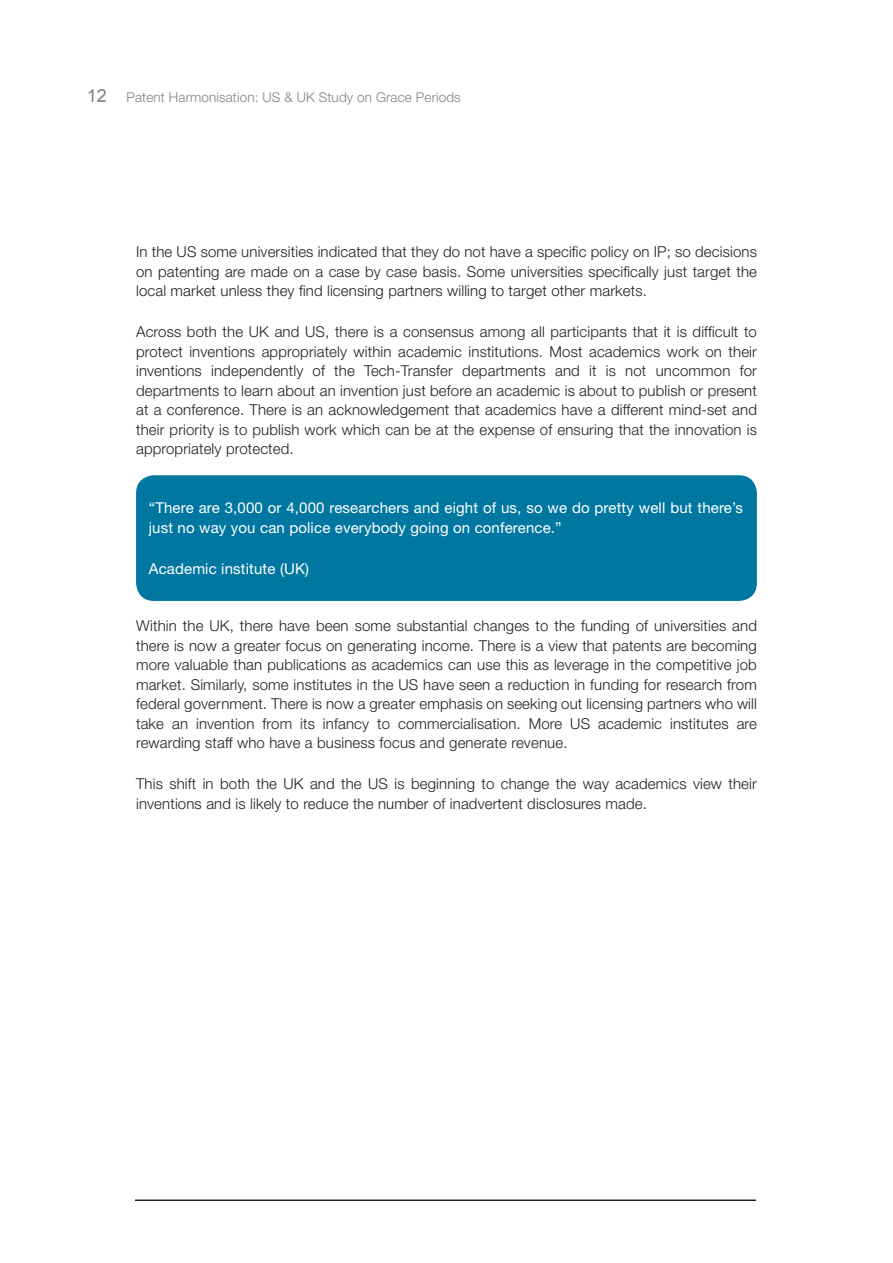
<style>
.page{position:relative;width:893px;height:1263px;background:#fff}
.page>*{position:absolute;margin:0;border:0;box-sizing:border-box;transform-origin:0 0}
.t1{font:300 15px/19.5px "Helvetica Neue LT Std";letter-spacing:.01em;color:#231f20;text-align:justify}
.t2{font:15px/19.5px "Helvetica Neue LT Std";letter-spacing:.01em;color:#fff}
.t3{font:300 13.5px "Helvetica Neue LT Std";letter-spacing:.01em;color:#808285}
.s1{font-family:"Arial";font-weight:400;font-size:18px}
</style>
<div class="page">
<hr style="left:135px;top:1199px;width:621px;height:2px;background:#231f20">
<div style="left:136px;top:475px;width:621px;height:126px;background:#0077a0;border-radius:18px"></div>
<p class="t3" style="left:87px;top:89px;width:375px"><span class="s1">12</span> Patent Harmonisation: US &amp; UK Study on Grace Periods</p>
<p class="t1" style="left:136px;top:242px;width:622px">In the US some universities indicated that they do not have a specific policy on IP; so decisions on patenting are made on a case by case basis. Some universities specifically just target the local market unless they find licensing partners willing to target other markets.</p>
<p class="t1" style="left:136px;top:322px;width:622px">Across both the UK and US, there is a consensus among all participants that it is difficult to protect inventions appropriately within academic institutions. Most academics work on their inventions independently of the Tech-Transfer departments and it is not uncommon for departments to learn about an invention just before an academic is about to publish or present at a conference. There is an acknowledgement that academics have a different mind-set and their priority is to publish work which can be at the expense of ensuring that the innovation is appropriately protected.</p>
<p class="t2" style="left:149px;top:498px;width:596px">“There are 3,000 or 4,000 researchers and eight of us, so we do pretty well but there’s just no way you can police everybody going on conference.”</p>
<p class="t2" style="left:149px;top:558px;width:162px">Academic institute (UK)</p>
<p class="t1" style="left:136px;top:616px;width:622px">Within the UK, there have been some substantial changes to the funding of universities and there is now a greater focus on generating income. There is a view that patents are becoming more valuable than publications as academics can use this as leverage in the competitive job market. Similarly, some institutes in the US have seen a reduction in funding for research from federal government. There is now a greater emphasis on seeking out licensing partners who will take an invention from its infancy to commercialisation. More US academic institutes are rewarding staff who have a business focus and generate revenue.</p>
<p class="t1" style="left:136px;top:774px;width:622px">This shift in both the UK and the US is beginning to change the way academics view their inventions and is likely to reduce the number of inadvertent disclosures made.</p>
</div>
